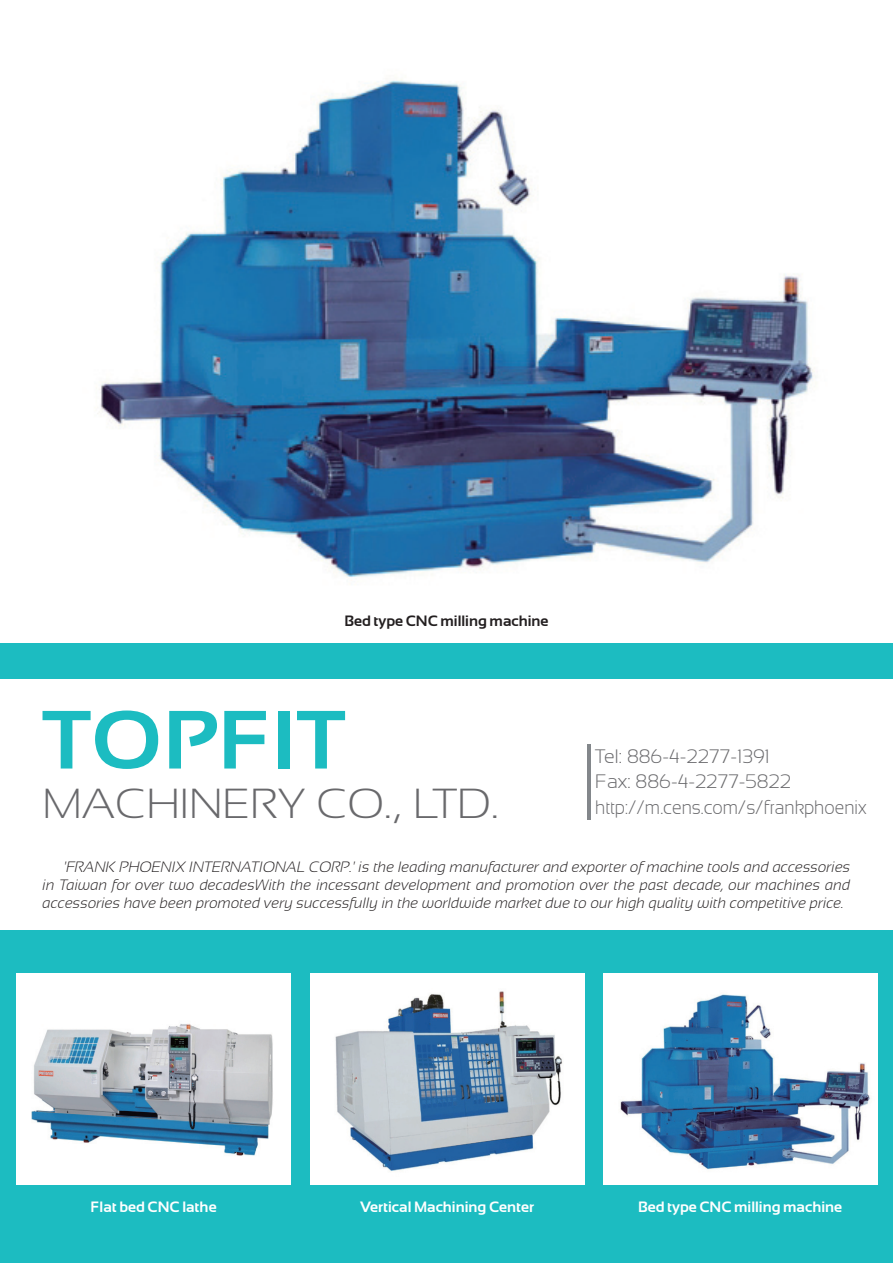
<style>
.page{position:relative;width:893px;height:1263px;background:#fff}
.page>*{position:absolute;margin:0;border:0;box-sizing:border-box;transform-origin:0 0}
.t1{font:700 82.5px "Sansation";color:#1cbcc1;scale:1.1 1}
.t2{font:300 42px "Sansation";color:#69696c;scale:1.1 1}
.t3{font:300 19.5px/25.5px "Sansation";color:#69696c}
.t4{font:italic 300 15px/18px "Sansation";color:#231f20;text-align:justify}
.t5{font:700 15px "Sansation";color:#fff}
.t6{font:700 15px "Sansation";color:#231f20}
</style>
<div class="page">
<img style="left:97px;top:79px;width:718px;height:499px">
<div style="left:0;top:643px;width:893px;height:620px;background:#1cbcc1"></div>
<div style="left:0;top:679px;width:893px;height:251px;background:#fff"></div>
<div style="left:17px;top:973px;width:274px;height:212px;background:#fff"></div>
<img style="left:31px;top:1024px;width:242px;height:132px">
<div style="left:310px;top:973px;width:274px;height:212px;background:#fff"></div>
<img style="left:335px;top:991px;width:228px;height:180px">
<div style="left:604px;top:973px;width:274px;height:212px;background:#fff"></div>
<img style="left:620px;top:994px;width:250px;height:176px">
<hr style="left:587px;top:744px;width:3px;height:76px;background:#83878b">
<p class="t6" style="left:344px;top:613px;width:206px">Bed type CNC milling machine</p>
<h1 class="t1" style="left:43px;top:694px;width:277px">TOPFIT</h1>
<h2 class="t2" style="left:43px;top:780px;width:416px">MACHINERY CO., LTD.</h2>
<h3 class="t3" style="left:595px;top:743px;width:273px">Tel: 886-4-2277-1391<br>Fax: 886-4-2277-5822 http://m.cens.com/s/frankphoenix</h3>
<p class="t4" style="left:43px;top:858px;width:809px;text-indent:21px">'FRANK PHOENIX INTERNATIONAL CORP.' is the leading manufacturer and exporter of machine tools and accessories in Taiwan for over two decadesWith the incessant development and promotion over the past decade, our machines and accessories have been promoted very successfully in the worldwide market due to our high quality with competitive price.</p>
<p class="t5" style="left:91px;top:1199px;width:127px">Flat bed CNC lathe</p>
<p class="t5" style="left:360px;top:1199px;width:176px">Vertical Machining Center</p>
<p class="t5" style="left:638px;top:1199px;width:206px">Bed type CNC milling machine</p>
</div>
